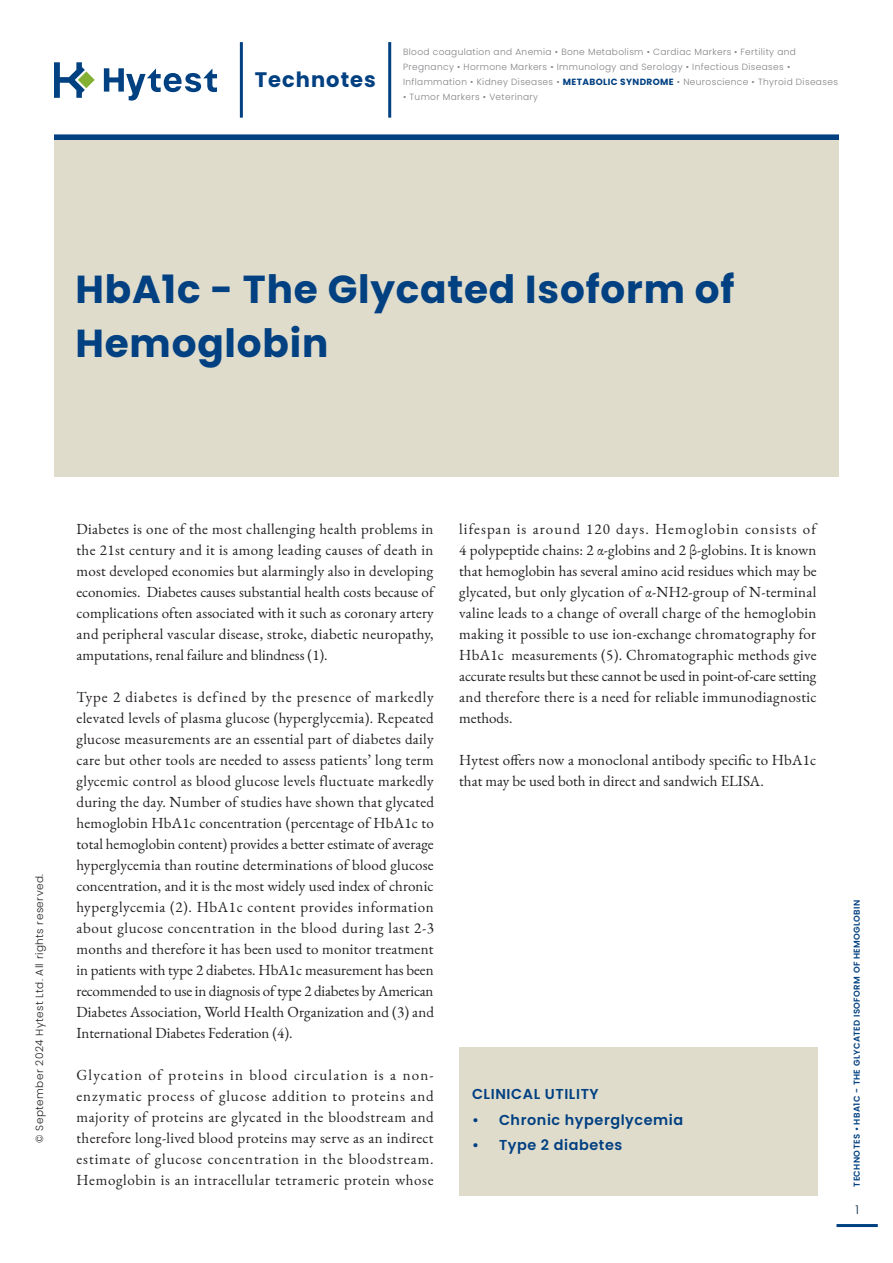
<style>
.page{position:relative;width:893px;height:1263px;background:#fff}
.page>*{position:absolute;margin:0;border:0;box-sizing:border-box;transform-origin:0 0}
.Otsikko{font:700 39px/54px "Poppins";letter-spacing:.02em;color:#014081}
.t1{font:700 21px "Poppins";letter-spacing:.05em;color:#014081}
.Leipäteksti{font:15px/21px "EB Garamond";letter-spacing:.015em;color:#231f20;text-align:justify}
.Nosto{font:600 14.4px "Poppins";letter-spacing:.04em;color:#014081}
.t2{font:300 12px "Poppins";color:#002842}
.t3{font:300 10.5px "Poppins";letter-spacing:.04em;color:#231f20}
.t4{font:300 9px/15px "Poppins";letter-spacing:.04em;color:#808285}
.t5{font:600 8.55px "Poppins";letter-spacing:.04em;color:#014081}
.s1{font-weight:700;color:#014081}
</style>
<div class="page">
<hr style="left:836px;top:1224px;width:42px;height:3px;background:#014081">
<svg style="left:54px;top:62px;width:41px;height:36px"></svg>
<svg style="left:104px;top:68px;width:113px;height:33px"></svg>
<hr style="left:240px;top:42px;width:3px;height:76px;background:#014081">
<hr style="left:388px;top:42px;width:3px;height:76px;background:#014081">
<div style="left:54px;top:134px;width:785px;height:6px;background:#014081"></div>
<div style="left:54px;top:140px;width:785px;height:337px;background:#e0dccc"></div>
<div style="left:459px;top:1047px;width:358px;height:149px;background:#e0dccc"></div>
<h2 class="t1" style="left:255px;top:68px;width:123px">Technotes</h2>
<p class="t4" style="left:403px;top:45px;width:436px">Blood coagulation and Anemia • Bone Metabolism • Cardiac Markers • Fertility and<br>Pregnancy • Hormone Markers • Immunology and Serology • Infectious Diseases •<br>Inflammation • Kidney Diseases • <span class="s1">METABOLIC SYNDROME</span> • Neuroscience • Thyroid Diseases</p>
<p class="t4" style="left:403px;top:90px;width:137px">• Tumor Markers • Veterinary</p>
<p class="Otsikko" style="left:76px;top:262px;width:660px">HbA1c - The Glycated Isoform of<br>Hemoglobin</p>
<p class="t3" style="left:33px;top:1143px;width:270px;rotate:-90deg">© September 2024 Hytest Ltd. All rights reserved.</p>
<p class="Leipäteksti" style="left:77px;top:518px;width:359px">Diabetes is one of the most challenging health problems in the 21st century and it is among leading causes of death in most developed economies but alarmingly also in developing economies. Diabetes causes substantial health costs because of complications often associated with it such as coronary artery and peripheral vascular disease, stroke, diabetic neuropathy, amputations, renal failure and blindness (1).</p>
<p class="Leipäteksti" style="left:77px;top:686px;width:359px">Type 2 diabetes is defined by the presence of markedly elevated levels of plasma glucose (hyperglycemia). Repeated glucose measurements are an essential part of diabetes daily care but other tools are needed to assess patients’ long term glycemic control as blood glucose levels fluctuate markedly during the day. Number of studies have shown that glycated hemoglobin HbA1c concentration (percentage of HbA1c to total hemoglobin content) provides a better estimate of average hyperglycemia than routine determinations of blood glucose concentration, and it is the most widely used index of chronic hyperglycemia (2). HbA1c content provides information about glucose concentration in the blood during last 2-3 months and therefore it has been used to monitor treatment in patients with type 2 diabetes. HbA1c measurement has been recommended to use in diagnosis of type 2 diabetes by American Diabetes Association, World Health Organization and (3) and International Diabetes Federation (4).</p>
<p class="Leipäteksti" style="left:77px;top:1064px;width:359px">Glycation of proteins in blood circulation is a non&shy;enzymatic process of glucose addition to proteins and majority of proteins are glycated in the bloodstream and therefore long-lived blood proteins may serve as an indirect estimate of glucose concentration in the bloodstream.<br>Hemoglobin is an intracellular tetrameric protein whose</p>
<p class="Leipäteksti" style="left:459px;top:518px;width:359px">lifespan is around 120 days. Hemoglobin consists of 4 polypeptide chains: 2 α-globins and 2 β-globins. It is known that hemoglobin has several amino acid residues which may be glycated, but only glycation of α-NH2-group of N-terminal valine leads to a change of overall charge of the hemoglobin making it possible to use ion-exchange chromatography for HbA1c measurements (5). Chromatographic methods give accurate results but these cannot be used in point-of-care setting and therefore there is a need for reliable immunodiagnostic methods.</p>
<p class="Leipäteksti" style="left:459px;top:749px;width:359px">Hytest offers now a monoclonal antibody specific to HbA1c that may be used both in direct and sandwich ELISA.</p>
<p class="Nosto" style="left:472px;top:1086px;width:128px">CLINICAL UTILITY</p>
<p class="Nosto" style="left:472px;top:1111px;width:213px">• Chronic hyperglycemia</p>
<p class="Nosto" style="left:472px;top:1136px;width:152px">• Type 2 diabetes</p>
<p class="t5" style="left:852px;top:1187px;width:288px;rotate:-90deg">TECHNOTES • HBA1C - THE GLYCATED ISOFORM OF HEMOGLOBIN</p>
<p class="t2" style="left:855px;top:1202px;width:5px">1</p>
</div>
